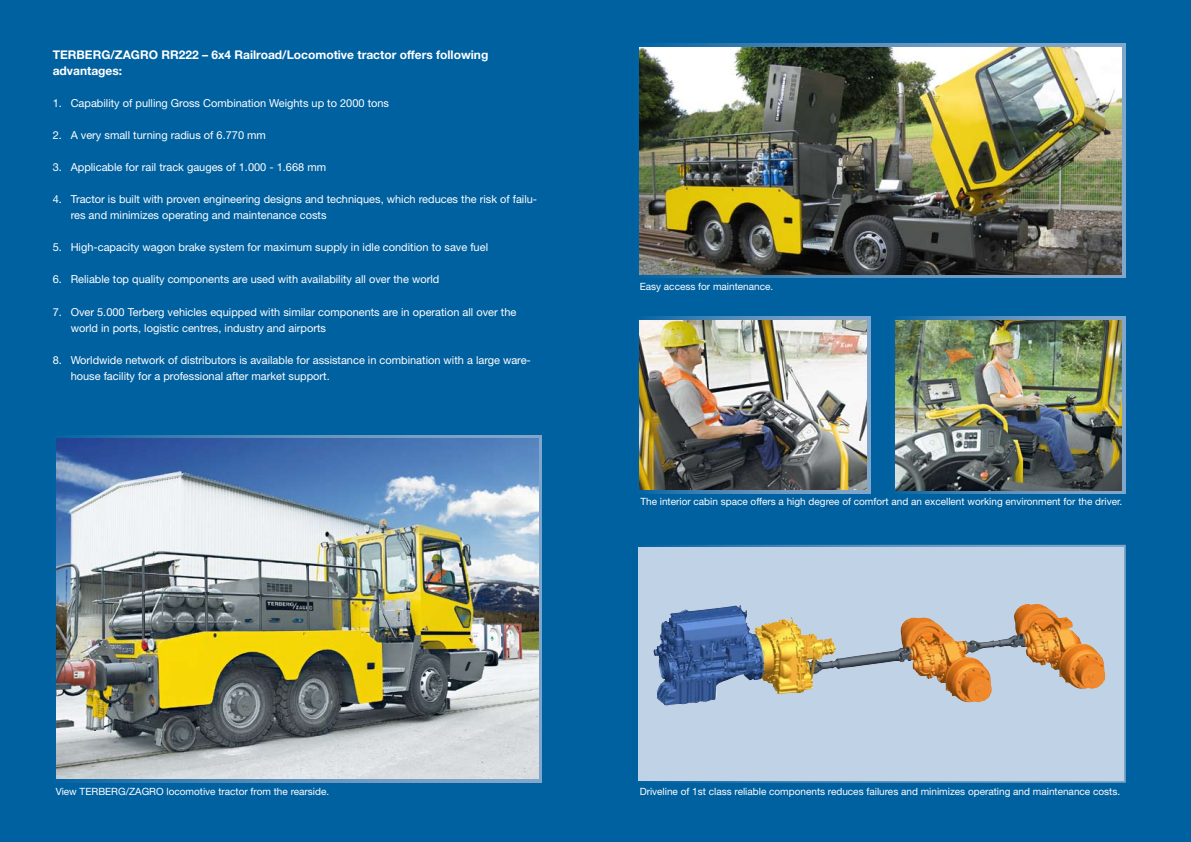
<style>
.page{position:relative;width:1191px;height:842px;background:#0061a1}
.page>*{position:absolute;margin:0;border:0;box-sizing:border-box;transform-origin:0 0}
.t1{font:700 12px/16px "Helvetica Neue";color:#fff}
.t2{font:11px/16px "Helvetica Neue";color:#fff}
.t3{font:10px "Helvetica Neue";color:#fff}
</style>
<div class="page">
<svg style="left:56px;top:435px;width:485px;height:347px;background:#6090bb"></svg>
<img style="left:56px;top:439px;width:482px;height:340px">
<svg style="left:639px;top:44px;width:486px;height:234px;background:#678eac"></svg>
<div style="left:636px;top:545px;width:489px;height:238px;background:#c0d3e6"></div>
<img style="left:639px;top:48px;width:482px;height:226px">
<img style="left:653px;top:604px;width:453px;height:102px">
<svg style="left:639px;top:316px;width:231px;height:178px;background:#6a95b7"></svg>
<svg style="left:895px;top:316px;width:230px;height:178px;background:#5e8cb3"></svg>
<img style="left:640px;top:320px;width:226px;height:170px">
<img style="left:895px;top:320px;width:227px;height:170px">
<p class="t1" style="left:53px;top:47px;width:437px">Terberg/ZAGRO RR222 – 6x4 Railroad/Locomotive tractor offers following advantages:</p>
<p class="t2" style="left:53px;top:95px;width:338px">1. Capability of pulling Gross Combination Weights up to 2000 tons</p>
<p class="t2" style="left:53px;top:127px;width:215px">2. A very small turning radius of 6.770 mm</p>
<p class="t2" style="left:53px;top:159px;width:275px">3. Applicable for rail track gauges of 1.000 - 1.668 mm</p>
<p class="t2" style="left:71px;top:191px;width:468px;text-indent:-18px">4. Tractor is built with proven engineering designs and techniques, which reduces the risk of failu&shy;res and minimizes operating and maintenance costs</p>
<p class="t2" style="left:53px;top:239px;width:437px">5. High-capacity wagon brake system for maximum supply in idle condition to save fuel</p>
<p class="t2" style="left:53px;top:271px;width:388px">6. Reliable top quality components are used with availability all over the world</p>
<p class="t2" style="left:71px;top:303px;width:447px;text-indent:-18px">7. Over 5.000 Terberg vehicles equipped with similar components are in operation all over the world in ports, logistic centres, industry and airports</p>
<p class="t2" style="left:71px;top:351px;width:462px;text-indent:-18px">8. Worldwide network of distributors is available for assistance in combination with a large ware&shy;house facility for a professional after market support.</p>
<p class="t3" style="left:639px;top:280px;width:135px">Easy access for maintenance.</p>
<p class="t3" style="left:640px;top:495px;width:483px">The interior cabin space offers a high degree of comfort and an excellent working environment for the driver.</p>
<p class="t3" style="left:56px;top:785px;width:38px">View Terberg</p>
<p class="t3" style="left:126px;top:785px;width:18px">/Zagro</p>
<p class="t3" style="left:166px;top:785px;width:164px">locomotive tractor from the rearside.</p>
<p class="t3" style="left:639px;top:785px;width:482px">Driveline of 1st class reliable components reduces failures and minimizes operating and maintenance costs.</p>
</div>
